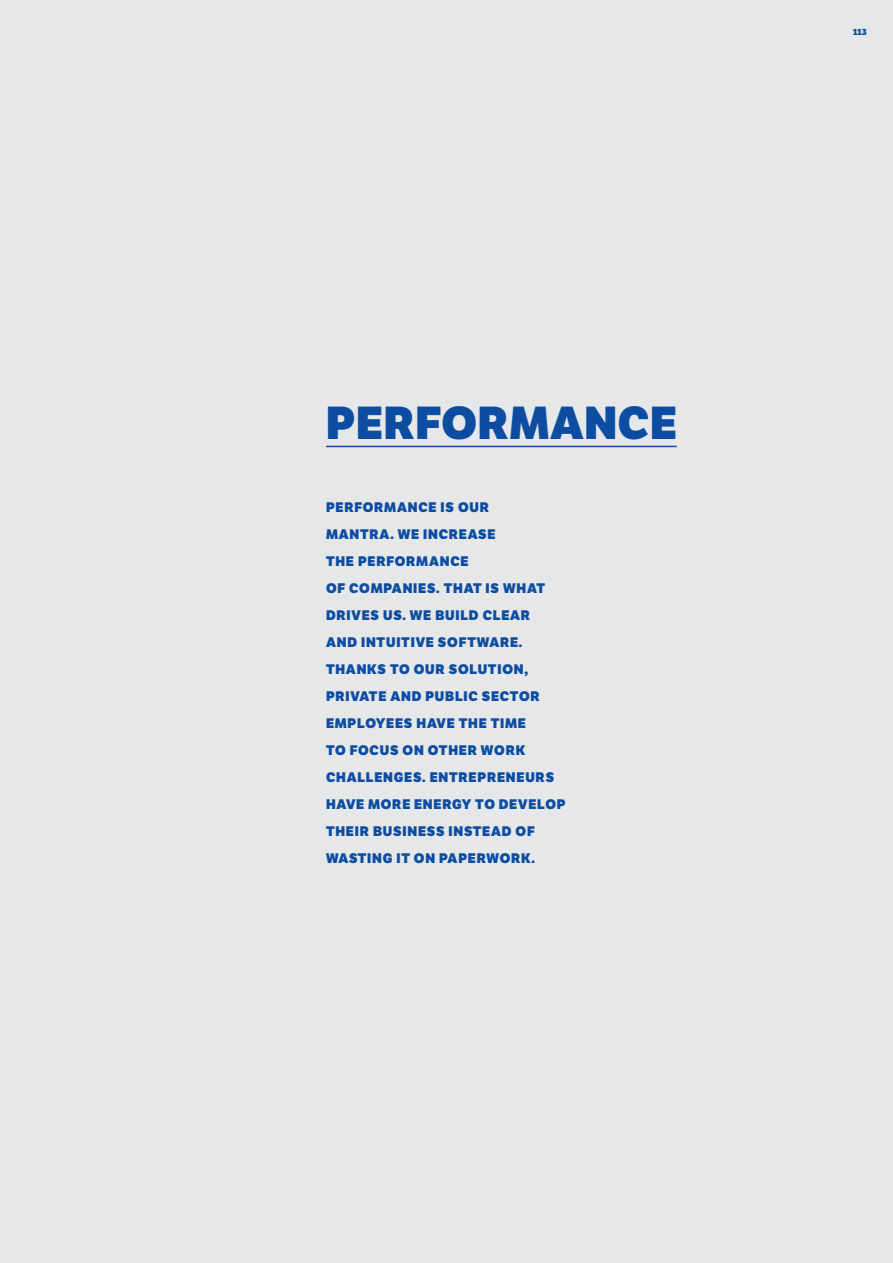
<style>
.page{position:relative;width:893px;height:1263px;background:#e6e7e9}
.page>*{position:absolute;margin:0;border:0;box-sizing:border-box;transform-origin:0 0}
.t1{font:800 45px "LFT Etica";letter-spacing:.02em;color:#0d4da1}
.t2{font:800 13.5px/27px "LFT Etica";letter-spacing:.06em;color:#0d4da1}
.t3{font:800 9px "LFT Etica";color:#0d4da1}
</style>
<div class="page">
<hr style="left:326px;top:446px;width:351px;height:1px;background:#0d4da1">
<h1 class="t1" style="left:326px;top:395px;width:352px">PERFORMANCE</h1>
<p class="t2" style="left:326px;top:493px;width:241px">PERFORMANCE IS OUR<br>MANTRA. WE INCREASE<br>THE PERFORMANCE<br>OF COMPANIES. THAT IS WHAT<br>DRIVES US. WE BUILD CLEAR<br>AND INTUITIVE SOFTWARE.<br>THANKS TO OUR SOLUTION,<br>PRIVATE AND PUBLIC SECTOR<br>EMPLOYEES HAVE THE TIME<br>TO FOCUS ON OTHER WORK<br>CHALLENGES. ENTREPRENEURS<br>HAVE MORE ENERGY TO DEVELOP<br>THEIR BUSINESS INSTEAD OF<br>WASTING IT ON PAPERWORK.</p>
<p class="t3" style="left:853px;top:26px;width:16px">113</p>
</div>
